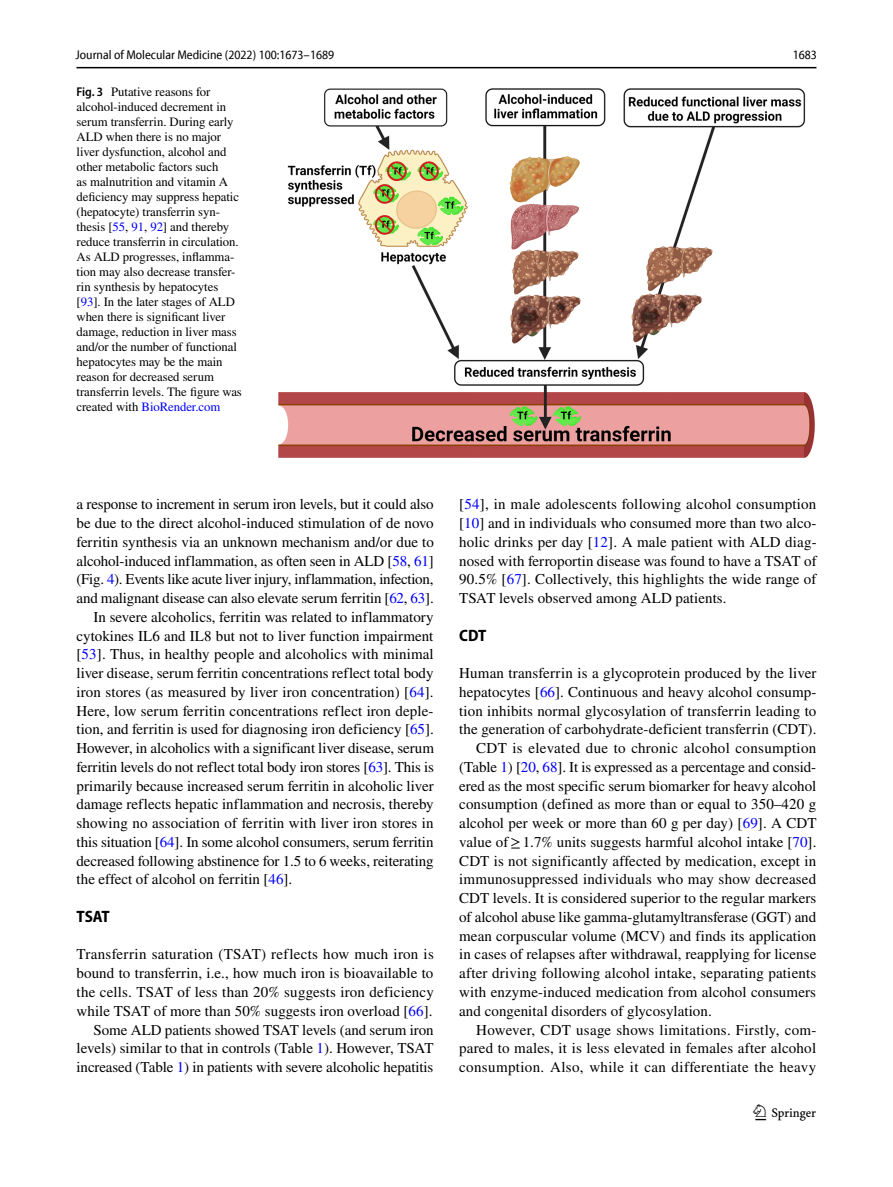
<style>
.page{position:relative;width:893px;height:1187px;background:#fff}
.page>*{position:absolute;margin:0;border:0;box-sizing:border-box;transform-origin:0 0}
.t1{font:22.5px "Springnew Regular 3";color:#000}
.t2{font:700 semi-condensed 16.5px "Myriad Pro";letter-spacing:-.01em;color:#000}
.t3{font:15px/18.8px "STIX";letter-spacing:.005em;color:#000;text-align:right}
.t4{font:15px "STIX";letter-spacing:.025em;color:#000}
.t5{font:15px "STIX";letter-spacing:-.02em;color:#000}
.t6{font:12.75px/15px "STIX";letter-spacing:-.005em;color:#000}
.t7{font:semi-condensed 12.75px "Myriad Pro Unic";color:#000}
.s1{font-family:"Myriad Pro";font-weight:600;font-stretch:semi-condensed}
.s2{color:#00f}
</style>
<div class="page">
<hr style="left:77px;top:67px;width:739px;height:1px;background:#000">
<img style="left:278px;top:88px;width:537px;height:370px">
<p class="t7" style="left:76px;top:50px;width:260px">Journal of Molecular Medicine (2022) 100:1673–1689</p>
<p class="t7" style="left:793px;top:50px;width:26px">1683</p>
<p class="t6" style="left:77px;top:85px;width:167px"><span class="s1">Fig. 3</span> Putative reasons for alcohol-induced decrement in serum transferrin. During early<br>ALD when there is no major liver dysfunction, alcohol and other metabolic factors such<br>as malnutrition and vitamin A deficiency may suppress hepatic (hepatocyte) transferrin syn&shy;thesis [<span class="s2">55</span>, <span class="s2">91</span>, <span class="s2">92</span>] and thereby reduce transferrin in circulation.<br>As ALD progresses, inflamma&shy;tion may also decrease transfer&shy;rin synthesis by hepatocytes [<span class="s2">93</span>]. In the later stages of ALD when there is significant liver damage, reduction in liver mass and/or the number of functional hepatocytes may be the main reason for decreased serum transferrin levels. The figure was created with <span class="s2">BioRender.com</span></p>
<p class="t3" style="left:77px;top:496px;width:359px">a response to increment in serum iron levels, but it could also</p>
<p class="t3" style="left:77px;top:514px;width:359px">be due to the direct alcohol-induced stimulation of de novo</p>
<p class="t3" style="left:77px;top:533px;width:359px">ferritin synthesis via an unknown mechanism and/or due to</p>
<p class="t3" style="left:77px;top:552px;width:359px">alcohol-induced inflammation, as often seen in ALD [<span class="s2">58</span>, <span class="s2">61</span>]</p>
<p class="t5" style="left:77px;top:569px;width:358px">(Fig. <span class="s2">4</span>). Events like acute liver injury, inflammation, infection,</p>
<p class="t3" style="left:77px;top:589px;width:359px">and malignant disease can also elevate serum ferritin [<span class="s2">62</span>, <span class="s2">63</span>].</p>
<p class="t3" style="left:94px;top:608px;width:342px">In severe alcoholics, ferritin was related to inflammatory</p>
<p class="t3" style="left:77px;top:627px;width:358px">cytokines IL6 and IL8 but not to liver function impairment</p>
<p class="t3" style="left:77px;top:646px;width:359px">[<span class="s2">53</span>]. Thus, in healthy people and alcoholics with minimal</p>
<p class="t3" style="left:77px;top:664px;width:358px">liver disease, serum ferritin concentrations reflect total body</p>
<p class="t3" style="left:77px;top:683px;width:359px">iron stores (as measured by liver iron concentration) [<span class="s2">64</span>].</p>
<p class="t3" style="left:77px;top:702px;width:358px">Here, low serum ferritin concentrations reflect iron deple-</p>
<p class="t3" style="left:77px;top:721px;width:359px">tion, and ferritin is used for diagnosing iron deficiency [<span class="s2">65</span>].</p>
<p class="t3" style="left:77px;top:739px;width:359px">However, in alcoholics with a significant liver disease, serum</p>
<p class="t3" style="left:77px;top:758px;width:359px">ferritin levels do not reflect total body iron stores [<span class="s2">63</span>]. This is</p>
<p class="t3" style="left:77px;top:777px;width:359px">primarily because increased serum ferritin in alcoholic liver</p>
<p class="t3" style="left:77px;top:796px;width:359px">damage reflects hepatic inflammation and necrosis, thereby</p>
<p class="t3" style="left:77px;top:814px;width:359px">showing no association of ferritin with liver iron stores in</p>
<p class="t3" style="left:77px;top:833px;width:358px">this situation [<span class="s2">64</span>]. In some alcohol consumers, serum ferritin</p>
<p class="t3" style="left:77px;top:852px;width:359px">decreased following abstinence for 1.5 to 6 weeks, reiterating</p>
<p class="t3" style="left:77px;top:871px;width:217px">the effect of alcohol on ferritin [<span class="s2">46</span>].</p>
<p class="t2" style="left:77px;top:907px;width:35px">TSAT</p>
<p class="t3" style="left:77px;top:946px;width:359px">Transferrin saturation (TSAT) reflects how much iron is bound to transferrin, i.e., how much iron is bioavailable to the cells. TSAT of less than 20% suggests iron deficiency while TSAT of more than 50% suggests iron overload [<span class="s2">66</span>].<br>Some ALD patients showed TSAT levels (and serum iron levels) similar to that in controls (Table <span class="s2">1</span>). However, TSAT increased (Table <span class="s2">1</span>) in patients with severe alcoholic hepatitis</p>
<p class="t3" style="left:459px;top:496px;width:359px;text-align:justify">[<span class="s2">54</span>], in male adolescents following alcohol consumption [<span class="s2">10</span>] and in individuals who consumed more than two alco&shy;holic drinks per day [<span class="s2">12</span>]. A male patient with ALD diag&shy;nosed with ferroportin disease was found to have a TSAT of 90.5% [<span class="s2">67</span>]. Collectively, this highlights the wide range of TSAT levels observed among ALD patients.</p>
<p class="t2" style="left:459px;top:625px;width:29px">CDT</p>
<p class="t3" style="left:459px;top:664px;width:359px">Human transferrin is a glycoprotein produced by the liver</p>
<p class="t3" style="left:459px;top:683px;width:359px">hepatocytes [<span class="s2">66</span>]. Continuous and heavy alcohol consump-</p>
<p class="t3" style="left:459px;top:702px;width:359px">tion inhibits normal glycosylation of transferrin leading to</p>
<p class="t3" style="left:459px;top:721px;width:359px">the generation of carbohydrate-deficient transferrin (CDT).</p>
<p class="t4" style="left:476px;top:737px;width:342px">CDT is elevated due to chronic alcohol consumption</p>
<p class="t3" style="left:459px;top:758px;width:359px">(Table <span class="s2">1</span>) [<span class="s2">20</span>, <span class="s2">68</span>]. It is expressed as a percentage and consid-</p>
<p class="t3" style="left:459px;top:777px;width:359px">ered as the most specific serum biomarker for heavy alcohol</p>
<p class="t3" style="left:459px;top:796px;width:358px">consumption (defined as more than or equal to 350–420 g</p>
<p class="t3" style="left:459px;top:814px;width:359px">alcohol per week or more than 60 g per day) [<span class="s2">69</span>]. A CDT</p>
<p class="t3" style="left:459px;top:833px;width:359px">value of≥1.7% units suggests harmful alcohol intake [<span class="s2">70</span>].</p>
<p class="t3" style="left:459px;top:852px;width:358px">CDT is not significantly affected by medication, except in</p>
<p class="t3" style="left:459px;top:871px;width:359px">immunosuppressed individuals who may show decreased</p>
<p class="t3" style="left:459px;top:889px;width:359px">CDT levels. It is considered superior to the regular markers</p>
<p class="t3" style="left:459px;top:908px;width:358px">of alcohol abuse like gamma-glutamyltransferase (GGT) and</p>
<p class="t3" style="left:459px;top:927px;width:359px">mean corpuscular volume (MCV) and finds its application</p>
<p class="t3" style="left:459px;top:946px;width:359px">in cases of relapses after withdrawal, reapplying for license</p>
<p class="t3" style="left:459px;top:964px;width:359px">after driving following alcohol intake, separating patients</p>
<p class="t3" style="left:459px;top:983px;width:358px">with enzyme-induced medication from alcohol consumers</p>
<p class="t3" style="left:459px;top:1002px;width:254px">and congenital disorders of glycosylation.</p>
<p class="t3" style="left:476px;top:1021px;width:342px">However, CDT usage shows limitations. Firstly, com-</p>
<p class="t3" style="left:459px;top:1039px;width:358px">pared to males, it is less elevated in females after alcohol</p>
<p class="t4" style="left:459px;top:1056px;width:358px">consumption. Also, while it can differentiate the heavy</p>
<h1 class="t1" style="left:755px;top:1104px;width:62px">1 3</h1>
</div>
